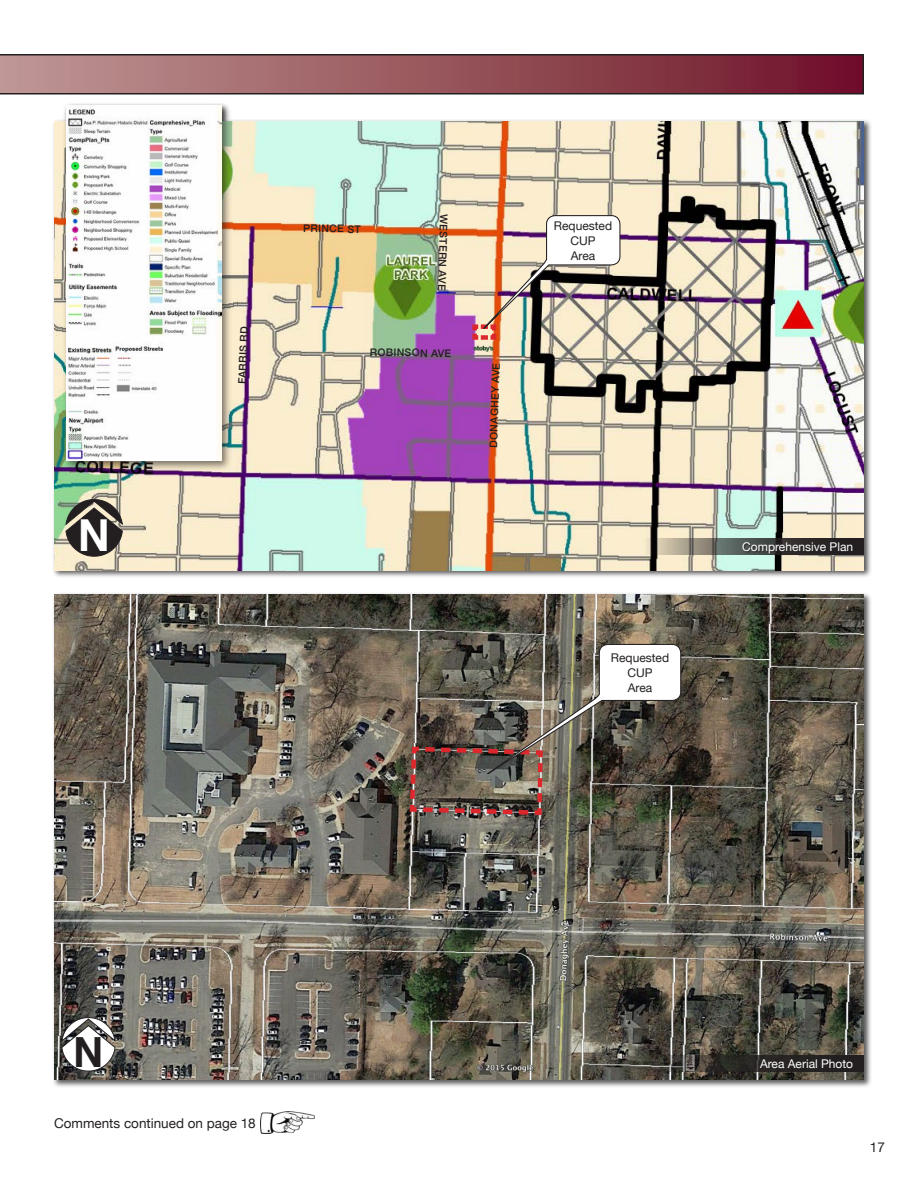
<style>
.page{position:relative;width:918px;height:1188px;background:#fff}
.page>*{position:absolute;margin:0;border:0;box-sizing:border-box;transform-origin:0 0}
.t1{font:700 44.1px "Helvetica";color:#fff}
.t2{font:700 41.55px "Helvetica";color:#231f20}
.t3{font:13.5px "Helvetica Neue";color:#231f20}
.t4{font:12px "Helvetica Neue";color:#fff}
.t5{font:12px/15px "Helvetica Neue";color:#231f20;text-align:center}
.t6{font:500 10.5px "Helvetica Neue";color:#231f20}
</style>
<div class="page">
<svg style="left:0;top:54px;width:864px;height:40px;background:#90525a"></svg>
<div style="left:52px;top:592px;width:820px;height:496px;background:#231f20;opacity:.75"></div>
<img style="left:54px;top:594px;width:810px;height:486px">
<svg style="left:61px;top:1017px;width:54px;height:55px"></svg>
<svg style="left:643px;top:1055px;width:221px;height:16px;background:#363330"></svg>
<div style="left:760px;top:1059px;width:94px;height:10px;background:#231f20"></div>
<svg style="left:407px;top:643px;width:275px;height:174px;background:#746b61"></svg>
<div style="left:52px;top:104px;width:820px;height:474px;background:#231f20;opacity:.75"></div>
<img style="left:54px;top:122px;width:810px;height:448px">
<div style="left:62px;top:102px;width:170px;height:370px;background:#231f20;opacity:.6"></div>
<img style="left:66px;top:106px;width:156px;height:355px">
<svg style="left:643px;top:539px;width:221px;height:16px;background:#727066"></svg>
<div style="left:743px;top:543px;width:111px;height:12px;background:#231f20;opacity:.8"></div>
<svg style="left:66px;top:500px;width:56px;height:56px;background:#545049"></svg>
<img style="left:470px;top:215px;width:151px;height:127px">
<img style="left:473px;top:345px;width:21px;height:7px">
<img style="left:261px;top:1112px;width:53px;height:22px">
<h1 class="t1" style="left:78px;top:500px;width:33px">N</h1>
<p class="t6" style="left:234px;top:384px;width:59px;rotate:-88deg">FARRIS RD</p>
<p class="t6" style="left:303px;top:220px;width:59px;rotate:1deg">PRINCE ST</p>
<p class="t6" style="left:452px;top:214px;width:78px;rotate:91deg">WESTERN AVE</p>
<p class="t6" style="left:370px;top:344px;width:83px;rotate:1deg">ROBINSON AVE</p>
<p class="t6" style="left:485px;top:447px;width:86px;rotate:-88deg">DONAGHEY AVE</p>
<p class="t5" style="left:554px;top:219px;width:60px">Requested<br>CUP</p>
<p class="t5" style="left:571px;top:249px;width:26px">Area</p>
<p class="t5" style="left:611px;top:651px;width:60px">Requested<br>CUP</p>
<p class="t5" style="left:628px;top:681px;width:26px">Area</p>
<p class="t4" style="left:742px;top:538px;width:112px">Comprehensive Plan</p>
<h2 class="t2" style="left:73px;top:1018px;width:32px">N</h2>
<p class="t3" style="left:54px;top:1113px;width:203px">Comments continued on page 18</p>
<p class="t4" style="left:760px;top:1055px;width:95px">Area Aerial Photo</p>
<p class="t3" style="left:870px;top:1138px;width:17px">17</p>
</div>
